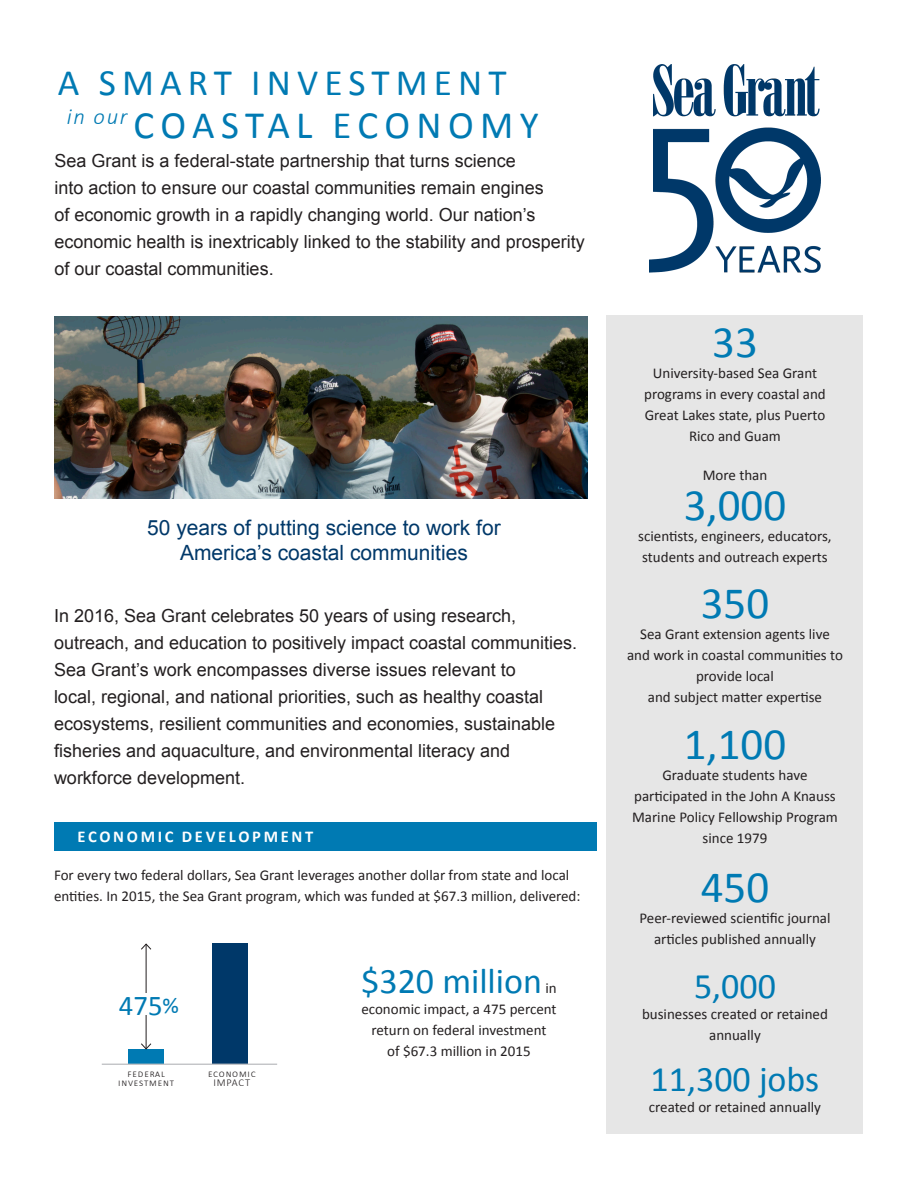
<style>
.page{position:relative;width:918px;height:1188px;background:#fff}
.page>*{position:absolute;margin:0;border:0;box-sizing:border-box;transform-origin:0 0}
.Body{font:45px "Calibri";color:#007ab3}
.t1{font:38.85px "Calibri";letter-spacing:.16em;color:#007ab3}
.t2{font:37.35px "Calibri";letter-spacing:.165em;color:#007ab3}
.Body-2{font:36px "Calibri";color:#007ab3}
.Body-3{font:28.65px "Calibri";color:#007ab3}
.t3{font:italic 300 22.65px "Calibri";color:#007ab3}
.t4{font:21px/25.2px "Arial";color:#003869;text-align:center}
.Paragraph_Style_1{font:18px/27px "Arial";color:#231f20}
.t5{font:700 16.5px "Calibri";letter-spacing:.165em;color:#fff}
.Body-4{font:15px/21px "Calibri";color:#231f20;text-align:center}
.t6{font:300 10.5px/8.9px "Calibri";letter-spacing:.075em;color:#231f20;text-align:center}
.s1{font-size:22.95px}
</style>
<div class="page">
<img style="left:54px;top:316px;width:534px;height:183px">
<div style="left:607px;top:316px;width:256px;height:818px;background:#e6e6e6"></div>
<div style="left:129px;top:1049px;width:35px;height:15px;background:#007ab3"></div>
<div style="left:212px;top:944px;width:35px;height:120px;background:#003869"></div>
<hr style="left:102px;top:1064px;width:175px;height:1px;background:#bcbdc0">
<hr style="left:146px;top:944px;width:1px;height:105px;background:#231f20">
<svg style="left:141px;top:943px;width:11px;height:7px"></svg>
<svg style="left:141px;top:1043px;width:11px;height:7px"></svg>
<div style="left:118px;top:994px;width:62px;height:21px;background:#fff"></div>
<img style="left:650px;top:64px;width:170px;height:208px">
<div style="left:54px;top:822px;width:543px;height:28px;background:#007ab3"></div>
<h2 class="t2" style="left:58px;top:59px;width:450px">A SMART INVESTMENT</h2>
<h2 class="t1" style="left:134px;top:101px;width:407px">COASTAL ECONOMY</h2>
<h2 class="t3" style="left:67px;top:103px;width:62px">in our</h2>
<p class="Paragraph_Style_1" style="left:55px;top:148px;width:532px">Sea Grant is a federal-state partnership that turns science<br>into action to ensure our coastal communities remain engines<br>of economic growth in a rapidly changing world. Our nation’s economic health is inextricably linked to the stability and prosperity of our coastal communities.</p>
<p class="t4" style="left:147px;top:515px;width:355px">50 years of putting science to work for<br>America’s coastal communities</p>
<p class="Paragraph_Style_1" style="left:54px;top:602px;width:525px">In 2016, Sea Grant celebrates 50 years of using research, outreach, and education to positively impact coastal communities.<br>Sea Grant’s work encompasses diverse issues relevant to<br>local, regional, and national priorities, such as healthy coastal ecosystems, resilient communities and economies, sustainable fisheries and aquaculture, and environmental literacy and workforce development.</p>
<h2 class="t5" style="left:78px;top:826px;width:237px">ECONOMIC DEVELOPMENT</h2>
<p class="Body-4" style="left:54px;top:865px;width:528px;text-align:left">For every two federal dollars, Sea Grant leverages another dollar from state and local entities. In 2015, the Sea Grant program, which was funded at $67.3 million, delivered:</p>
<p class="Body-3" style="left:119px;top:988px;width:62px">475<span class="s1">%</span></p>
<p class="t6" style="left:118px;top:1069px;width:57px">federal investment</p>
<p class="t6" style="left:208px;top:1069px;width:49px">economic<br>IMPACT</p>
<p class="Body-2" style="left:361px;top:958px;width:182px">$320 million</p>
<p class="Body-4" style="left:545px;top:978px;width:13px">in</p>
<p class="Body-4" style="left:361px;top:999px;width:197px">economic impact, a 475 percent</p>
<p class="Body-4" style="left:371px;top:1020px;width:177px">return on federal investment</p>
<p class="Body-4" style="left:387px;top:1041px;width:145px">of $67.3 million in 2015</p>
<p class="Body" style="left:712px;top:314px;width:47px">33</p>
<p class="Body-4" style="left:644px;top:363px;width:183px">University-based Sea Grant programs in every coastal and<br>Great Lakes state, plus Puerto<br>Rico and Guam</p>
<p class="Body-4" style="left:703px;top:464px;width:66px">More than</p>
<p class="Body" style="left:684px;top:477px;width:104px">3,000</p>
<p class="Body-4" style="left:638px;top:526px;width:195px;text-align:left">scientists, engineers, educators, students and outreach experts</p>
<p class="Body" style="left:701px;top:575px;width:70px">350</p>
<p class="Body-4" style="left:627px;top:624px;width:217px">Sea Grant extension agents live and work in coastal communities to provide local</p>
<p class="Body-4" style="left:648px;top:687px;width:176px">and subject matter expertise</p>
<p class="Body" style="left:684px;top:716px;width:104px">1,100</p>
<p class="Body-4" style="left:632px;top:765px;width:207px">Graduate students have participated in the John A Knauss<br>Marine Policy Fellowship Program since 1979</p>
<p class="Body" style="left:701px;top:858px;width:70px">450</p>
<p class="Body-4" style="left:639px;top:907px;width:193px">Peer-reviewed scientific journal articles published annually</p>
<p class="Body-2" style="left:694px;top:963px;width:84px">5,000</p>
<p class="Body-4" style="left:642px;top:1003px;width:187px">businesses created or retained annually</p>
<p class="Body-2" style="left:651px;top:1056px;width:170px">11,300 jobs</p>
<p class="Body-4" style="left:649px;top:1096px;width:174px">created or retained annually</p>
</div>
